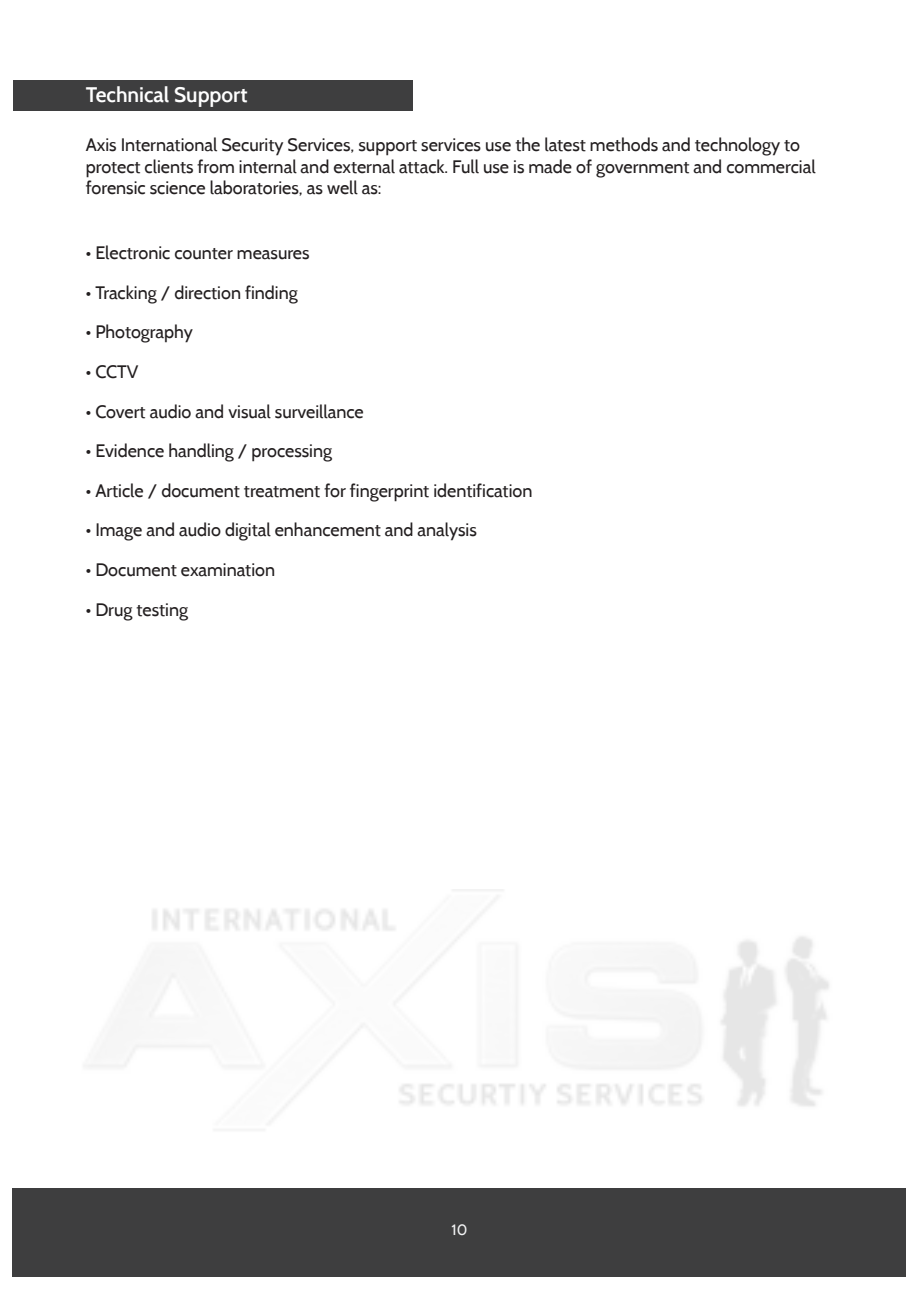
<style>
.page{position:relative;width:919px;height:1289px;background:#fff}
.page>*{position:absolute;margin:0;border:0;box-sizing:border-box;transform-origin:0 0}
.t1{font:600 21px "Cabin";color:#fff}
.t2{font:18px/21.6px "Cabin";color:#231f20}
.t3{font:15px "Cabin";color:#f2f3f4}
</style>
<div class="page">
<div style="left:13px;top:81px;width:399px;height:30px;background:#3e3e3f"></div>
<div style="left:13px;top:1187px;width:893px;height:89px;background:#3e3e3f"></div>
<p class="t1" style="left:86px;top:82px;width:163px">Technical Support</p>
<p class="t2" style="left:86px;top:134px;width:731px">Axis International Security Services, support services use the latest methods and technology to protect clients from internal and external attack. Full use is made of government and commercial forensic science laboratories, as well as:</p>
<p class="t2" style="left:86px;top:242px;width:225px">• Electronic counter measures</p>
<p class="t2" style="left:86px;top:281px;width:213px">• Tracking / direction finding</p>
<p class="t2" style="left:86px;top:321px;width:109px">• Photography</p>
<p class="t2" style="left:86px;top:360px;width:54px">• CCTV</p>
<p class="t2" style="left:86px;top:400px;width:279px">• Covert audio and visual surveillance</p>
<p class="t2" style="left:86px;top:440px;width:248px">• Evidence handling / processing</p>
<p class="t2" style="left:86px;top:479px;width:448px">• Article / document treatment for fingerprint identification</p>
<p class="t2" style="left:86px;top:519px;width:392px">• Image and audio digital enhancement and analysis</p>
<p class="t2" style="left:86px;top:558px;width:191px">• Document examination</p>
<p class="t2" style="left:86px;top:598px;width:104px">• Drug testing</p>
<p class="t3" style="left:451px;top:1220px;width:18px">10</p>
</div>
